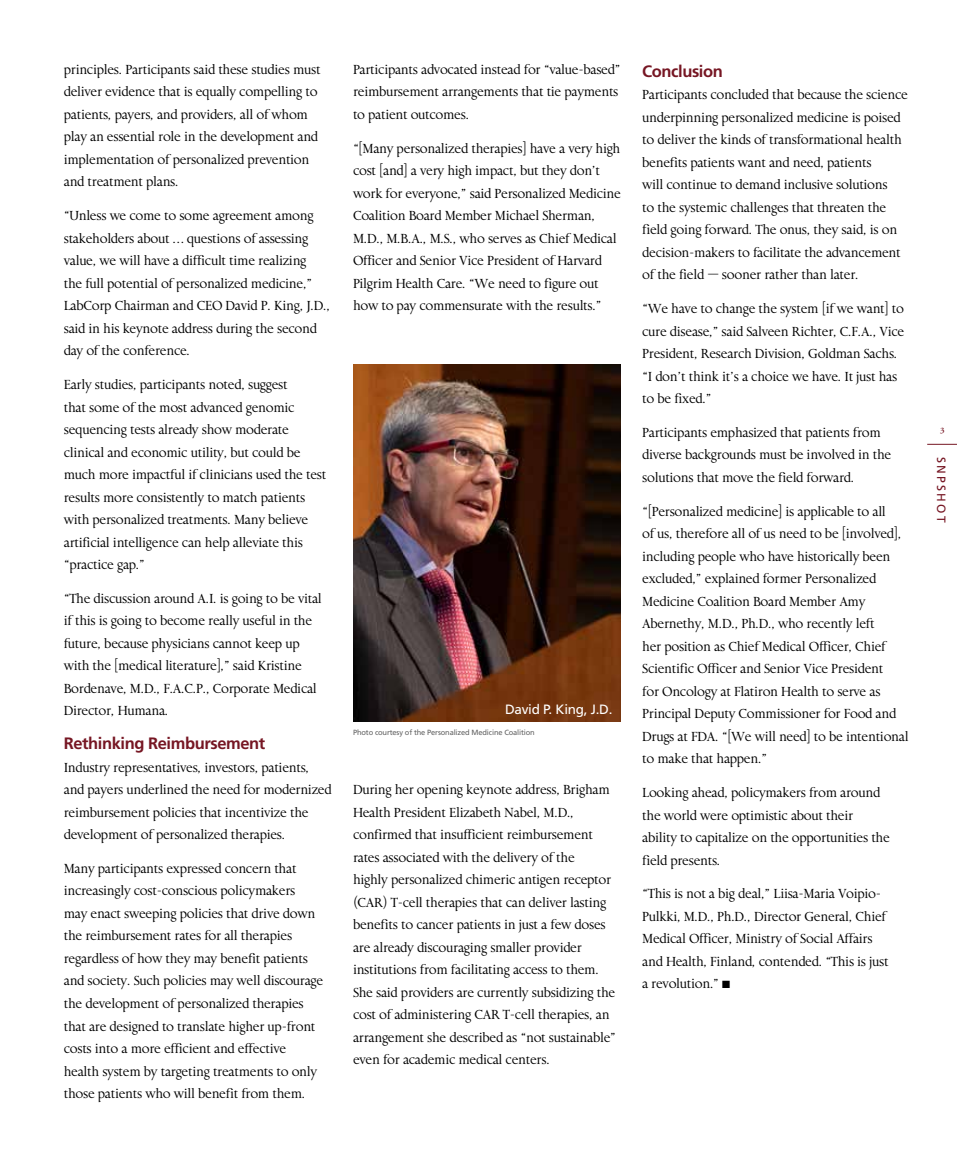
<style>
.page{position:relative;width:974px;height:1174px;background:#fff}
.page>*{position:absolute;margin:0;border:0;box-sizing:border-box;transform-origin:0 0}
.t1{font:700 16.5px "Frutiger";letter-spacing:-.025em;color:#761623}
.t2{font:13.5px/22.5px "Aries Roman Ranging Figs";letter-spacing:-.025em;color:#000}
.t3{font:13.5px "Frutiger";letter-spacing:-.02em;color:#fff}
.t4{font:13.5px "Adobe Garamond Pro";color:#761623}
.t5{font:12px "Frutiger";letter-spacing:.19em;color:#761623}
.t6{font:7.5px "Frutiger";letter-spacing:-.02em;color:#636363}
</style>
<div class="page">
<hr style="left:927px;top:444px;width:30px;height:1px;background:#761623">
<img style="left:353px;top:364px;width:268px;height:357px">
<p class="t2" style="left:64px;top:59px;width:258px">principles. Participants said these studies must deliver evidence that is equally compelling to patients, payers, and providers, all of whom play an essential role in the development and implementation of personalized prevention and treatment plans.</p>
<p class="t2" style="left:64px;top:205px;width:268px">“Unless we come to some agreement among stakeholders about … questions of assessing value, we will have a difficult time realizing<br>the full potential of personalized medicine,” LabCorp Chairman and CEO David P. King, J.D., said in his keynote address during the second day of the conference.</p>
<p class="t2" style="left:64px;top:374px;width:264px">Early studies, participants noted, suggest<br>that some of the most advanced genomic sequencing tests already show moderate clinical and economic utility, but could be much more impactful if clinicians used the test results more consistently to match patients with personalized treatments. Many believe artificial intelligence can help alleviate this “practice gap.”</p>
<p class="t2" style="left:64px;top:587px;width:260px">“The discussion around A.I. is going to be vital if this is going to become really useful in the future, because physicians cannot keep up with the [medical literature],” said Kristine Bordenave, M.D., F.A.C.P., Corporate Medical Director, Humana.</p>
<p class="t1" style="left:64px;top:733px;width:203px">Rethinking Reimbursement</p>
<p class="t2" style="left:64px;top:756px;width:269px">Industry representatives, investors, patients, and payers underlined the need for modernized reimbursement policies that incentivize the development of personalized therapies.</p>
<p class="t2" style="left:64px;top:857px;width:261px">Many participants expressed concern that increasingly cost-conscious policymakers<br>may enact sweeping policies that drive down the reimbursement rates for all therapies regardless of how they may benefit patients and society. Such policies may well discourage the development of personalized therapies that are designed to translate higher up-front costs into a more efficient and effective health system by targeting treatments to only those patients who will benefit from them.</p>
<p class="t2" style="left:353px;top:59px;width:269px">Participants advocated instead for “value-based” reimbursement arrangements that tie payments to patient outcomes.</p>
<p class="t2" style="left:353px;top:137px;width:269px">“[Many personalized therapies] have a very high cost [and] a very high impact, but they don’t work for everyone,” said Personalized Medicine Coalition Board Member Michael Sherman, M.D., M.B.A., M.S., who serves as Chief Medical Officer and Senior Vice President of Harvard Pilgrim Health Care. “We need to figure out how to pay commensurate with the results.”</p>
<p class="t3" style="left:505px;top:701px;width:109px">David P. King, J.D.</p>
<p class="t6" style="left:353px;top:728px;width:183px">Photo courtesy of the Personalized Medicine Coalition</p>
<p class="t2" style="left:353px;top:779px;width:265px">During her opening keynote address, Brigham Health President Elizabeth Nabel, M.D., confirmed that insufficient reimbursement rates associated with the delivery of the<br>highly personalized chimeric antigen receptor (CAR) T-cell therapies that can deliver lasting benefits to cancer patients in just a few doses are already discouraging smaller provider institutions from facilitating access to them.<br>She said providers are currently subsidizing the cost of administering CAR T-cell therapies, an arrangement she described as “not sustainable” even for academic medical centers.</p>
<p class="t1" style="left:642px;top:61px;width:82px">Conclusion</p>
<p class="t2" style="left:642px;top:84px;width:267px">Participants concluded that because the science underpinning personalized medicine is poised to deliver the kinds of transformational health benefits patients want and need, patients<br>will continue to demand inclusive solutions<br>to the systemic challenges that threaten the field going forward. The onus, they said, is on decision-makers to facilitate the advancement of the field — sooner rather than later.</p>
<p class="t2" style="left:642px;top:298px;width:264px">“We have to change the system [if we want] to cure disease,” said Salveen Richter, C.F.A., Vice President, Research Division, Goldman Sachs. “I don’t think it’s a choice we have. It just has to be fixed.”</p>
<p class="t2" style="left:642px;top:421px;width:250px">Participants emphasized that patients from diverse backgrounds must be involved in the solutions that move the field forward.</p>
<p class="t2" style="left:642px;top:500px;width:268px">“[Personalized medicine] is applicable to all<br>of us, therefore all of us need to be [involved], including people who have historically been excluded,” explained former Personalized Medicine Coalition Board Member Amy Abernethy, M.D., Ph.D., who recently left<br>her position as Chief Medical Officer, Chief Scientific Officer and Senior Vice President<br>for Oncology at Flatiron Health to serve as Principal Deputy Commissioner for Food and Drugs at FDA. “[We will need] to be intentional to make that happen.”</p>
<p class="t2" style="left:642px;top:781px;width:249px">Looking ahead, policymakers from around the world were optimistic about their ability to capitalize on the opportunities the field presents.</p>
<p class="t2" style="left:642px;top:883px;width:248px">“This is not a big deal,” Liisa-Maria Voipio-Pulkki, M.D., Ph.D., Director General, Chief Medical Officer, Ministry of Social Affairs and Health, Finland, contended. “This is just a revolution.” ■</p>
<p class="t4" style="left:939px;top:421px;width:6px">3</p>
<p class="t5" style="left:948px;top:457px;width:67px;rotate:90deg">SNPSHOT</p>
</div>
